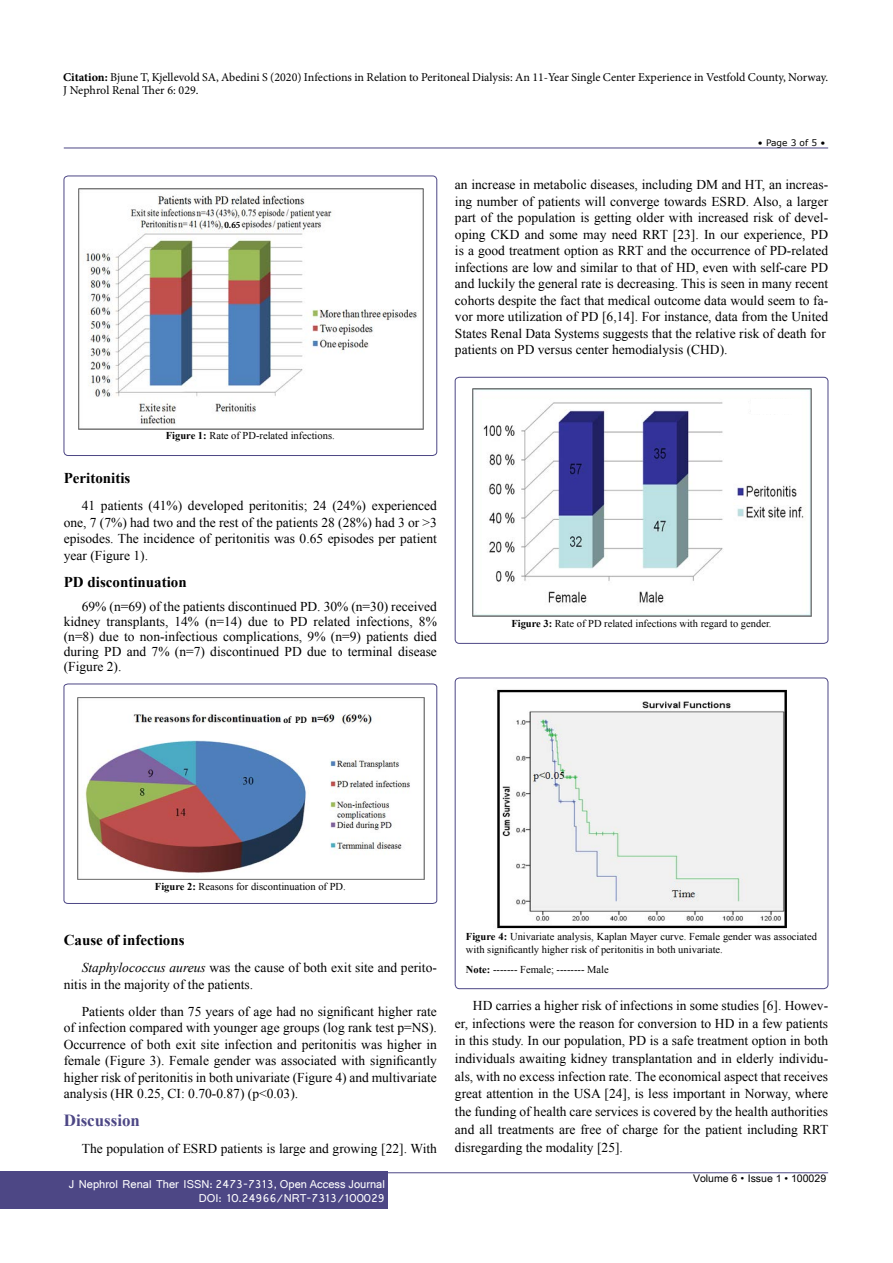
<style>
.page{position:relative;width:893px;height:1263px;background:#fff}
.page>*{position:absolute;margin:0;border:0;box-sizing:border-box;transform-origin:0 0}
.t1{font:700 16.95px "Times New Roman";color:#4d4785}
.t2{font:700 15px "Times New Roman";color:#000}
.t3{font:13.5px/16.5px "Times New Roman";color:#000;text-align:justify}
.t4{font:12px/13.5px "Minion Pro";color:#000}
.t5{font:12px/14.2px "Shruti";color:#fff;text-align:right}
.t6{font:10.5px/13.5px "Times New Roman";color:#000}
.t7{font:10.5px "Arial Unicode MS";color:#000}
.t8{font:700 condensed 9.75px "Minion Pro";color:#000}
.t9{font:9px "MS Reference Sans Serif";color:#000}
.s1{font-weight:700}
.s2{font-style:italic}
.s3{font-family:"Batang"}
</style>
<div class="page">
<hr style="left:64px;top:148px;width:764px;height:1px;background:#4d4785">
<hr style="left:64px;top:1172px;width:764px;height:1px;background:#4d4785">
<div style="left:0;top:1171px;width:388px;height:38px;background:#4d4785"></div>
<div style="left:64px;top:176px;width:373px;height:280px;border:1px solid #4d4785;border-radius:4px"></div>
<img style="left:78px;top:188px;width:345px;height:241px">
<svg style="left:64px;top:684px;width:373px;height:220px"></svg>
<img style="left:77px;top:697px;width:347px;height:182px">
<div style="left:455px;top:377px;width:373px;height:267px;border:1px solid #4d4785;border-radius:4px"></div>
<div style="left:455px;top:678px;width:373px;height:311px;border:1px solid #4d4785;border-radius:4px"></div>
<img style="left:472px;top:389px;width:339px;height:227px">
<img style="left:497px;top:689px;width:290px;height:240px">
<div style="left:225px;top:220px;width:15px;height:9px;background:#fff"></div>
<div style="left:282px;top:714px;width:28px;height:9px;background:#fff"></div>
<div style="left:752px;top:399px;width:42px;height:15px;background:#fff"></div>
<p class="t4" style="left:63px;top:70px;width:767px"><span class="s1">Citation:</span> Bjune T, Kjellevold SA, Abedini S (2020) Infections in Relation to Peritoneal Dialysis: An 11-Year Single Center Experience in Vestfold County, Norway.<br>J Nephrol Renal Ther 6: 029.</p>
<p class="t8" style="left:224px;top:219px;width:18px">0.65</p>
<p class="t9" style="left:758px;top:137px;width:69px">• Page 3 of 5 •</p>
<p class="t3" style="left:455px;top:176px;width:375px;text-align:left">an increase in metabolic diseases, including DM and HT, an increas&shy;ing number of patients will converge towards ESRD. Also, a larger part of the population is getting older with increased risk of devel&shy;oping CKD and some may need RRT [23]. In our experience, PD is a good treatment option as RRT and the occurrence of PD-related infections are low and similar to that of HD, even with self-care PD and luckily the general rate is decreasing. This is seen in many recent cohorts despite the fact that medical outcome data would seem to fa&shy;vor more utilization of PD [6,14]. For instance, data from the United States Renal Data Systems suggests that the relative risk of death for patients on PD versus center hemodialysis (CHD).</p>
<p class="t6" style="left:166px;top:429px;width:170px"><span class="s1">Figure 1:</span> Rate of PD-related infections.</p>
<p class="t2" style="left:64px;top:468px;width:68px">Peritonitis</p>
<p class="t3" style="left:64px;top:497px;width:375px;text-indent:18px">41 patients (41%) developed peritonitis; 24 (24%) experienced one, 7 (7%) had two and the rest of the patients 28 (28%) had 3 or &gt;3 episodes. The incidence of peritonitis was 0.65 episodes per patient year (Figure 1).</p>
<p class="t2" style="left:64px;top:571px;width:124px">PD discontinuation</p>
<p class="t3" style="left:64px;top:599px;width:375px;line-height:15px;text-indent:18px">69% (n=69) of the patients discontinued PD. 30% (n=30) received kidney transplants, 14% (n=14) due to PD related infections, 8% (n=8) due to non-infectious complications, 9% (n=9) patients died during PD and 7% (n=7) discontinued PD due to terminal disease (Figure 2).</p>
<p class="t8" style="left:284px;top:713px;width:25px">of PD</p>
<p class="t6" style="left:511px;top:617px;width:262px"><span class="s1">Figure 3:</span> Rate of PD related infections with regard to gender.</p>
<p class="t6" style="left:155px;top:880px;width:192px"><span class="s1">Figure 2:</span> Reasons for discontinuation of PD.</p>
<p class="t2" style="left:64px;top:930px;width:122px">Cause of infections</p>
<p class="t3" style="left:64px;top:959px;width:375px;text-indent:18px"><span class="s2">Staphylococcus aureus</span> was the cause of both exit site and perito&shy;nitis in the majority of the patients.</p>
<p class="t3" style="left:64px;top:1003px;width:375px;text-indent:18px">Patients older than 75 years of age had no significant higher rate of infection compared with younger age groups (log rank test p=NS).<br>Occurrence of both exit site infection and peritonitis was higher in female (Figure 3). Female gender was associated with significantly higher risk of peritonitis in both univariate (Figure 4) and multivariate analysis (HR 0.25, CI: 0.70-0.87) (p&lt;0.03).</p>
<p class="t1" style="left:64px;top:1108px;width:78px">Discussion</p>
<p class="t3" style="left:82px;top:1139px;width:357px">The population of ESRD patients is large and growing [22]. With</p>
<p class="t5" style="left:69px;top:1176px;width:318px">J Nephrol Renal Ther ISSN: 2473-7313, Open Access Journal<br>DOI: 10.24966/NRT-7313/100029</p>
<p class="t6" style="left:466px;top:929px;width:353px"><span class="s1">Figure 4:</span> Univariate analysis, Kaplan Mayer curve. Female gender was associated with significantly higher risk of peritonitis in both univariate.</p>
<p class="t6" style="left:466px;top:962px;width:144px"><span class="s1">Note:</span> ------- Female; -------- Male</p>
<p class="t3" style="left:455px;top:996px;width:375px;line-height:17.7px;text-indent:18px">HD carries a higher risk of infections in some studies [6]. Howev&shy;er, infections were the reason for conversion to HD in a few patients in this study. In our population, PD is a safe treatment option in both individuals awaiting kidney transplantation and in elderly individu&shy;als, with no excess infection rate. The economical aspect that receives great attention in the USA [24], is less important in Norway, where the funding of health care services is covered by the health authorities and all treatments are free of charge for the patient including RRT disregarding the modality [25].</p>
<p class="t7" style="left:693px;top:1170px;width:135px">Volume 6 <span class="s3">•</span> Issue 1 • 100029</p>
</div>
